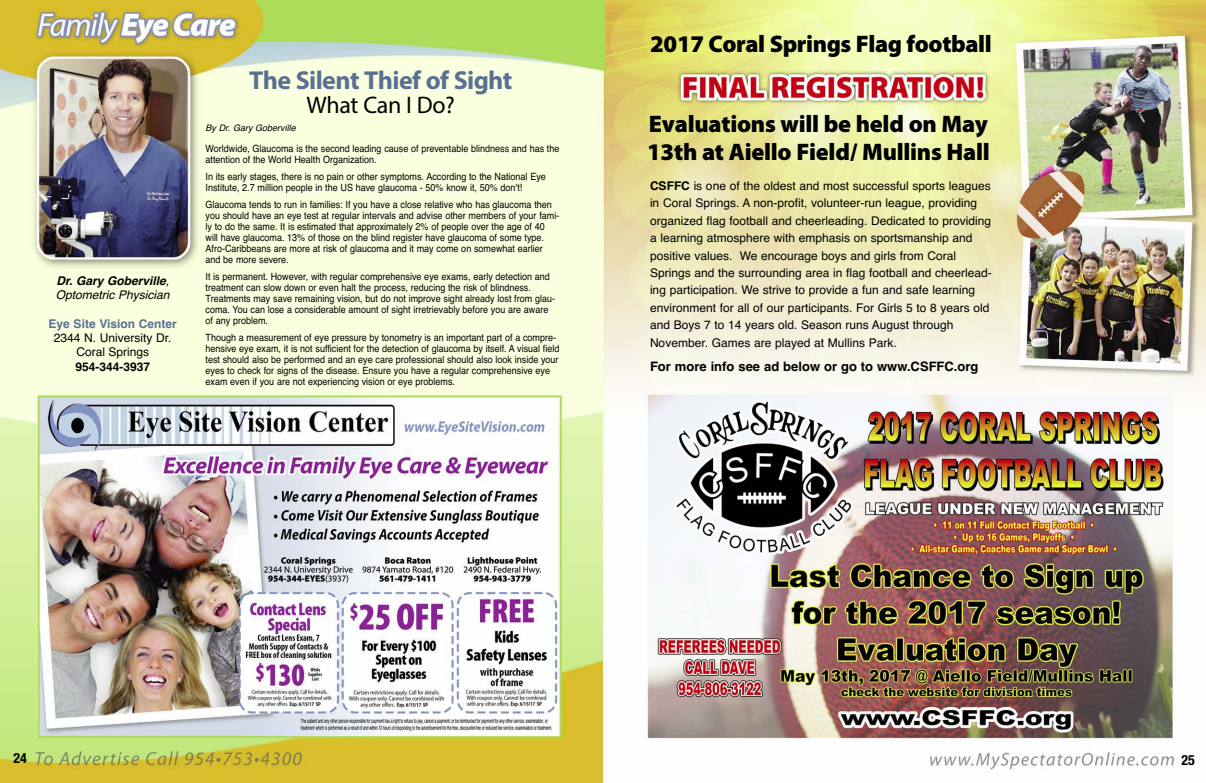
<style>
.page{position:relative;width:1206px;height:783px;background:#fff}
.page>*{position:absolute;margin:0;border:0;box-sizing:border-box;transform-origin:0 0}
.t1{font:700 26px "Myriad Pro";letter-spacing:-.02em;color:#597093}
.t2{font:900 24px/28.8px "Myriad Pro";letter-spacing:-.01em;color:#000}
.t3{font:24px "Myriad Pro";letter-spacing:-.015em;color:#000}
.t4{font:700 condensed 14px "Helvetica Neue";color:#000}
.t5{font:700 13px "Helvetica";color:#000}
.t6{font:12px/17.4px "Helvetica";color:#000}
.t7{font:italic 12px/14.4px "Helvetica";color:#000}
.t8{font:700 12px "Helvetica";color:#597093}
.t9{font:700 12px "Helvetica";color:#000}
.t10{font:10px/11px "Helvetica";color:#000;scale:.9 1}
.t11{font:italic 9px "Helvetica";color:#000}
.s1{font-weight:700}
</style>
<div class="page">
<img style="left:0;top:0;width:1206px;height:783px">
<p class="t7" style="left:56px;top:273px;width:115px"><span class="s1">Dr. Gary Goberville</span>,<br>Optometric Physician</p>
<p class="t8" style="left:49px;top:317px;width:130px">Eye Site Vision Center</p>
<p class="t6" style="left:54px;top:331px;width:119px;line-height:14.4px;text-align:center">2344 N. University Dr.<br>Coral Springs</p>
<p class="t9" style="left:75px;top:360px;width:76px">954-344-3937</p>
<h1 class="t1" style="left:249px;top:71px;width:265px">The Silent Thief of Sight</h1>
<h2 class="t3" style="left:306px;top:96px;width:150px">What Can I Do?</h2>
<p class="t10" style="left:206px;top:143px;width:395px">Worldwide, Glaucoma is the second leading cause of preventable blindness and has the attention of the World Health Organization.</p>
<p class="t10" style="left:206px;top:171px;width:380px">In its early stages, there is no pain or other symptoms. According to the National Eye<br>Institute, 2.7 million people in the US have glaucoma - 50% know it, 50% don't!</p>
<p class="t10" style="left:206px;top:199px;width:395px">Glaucoma tends to run in families: If you have a close relative who has glaucoma then you should have an eye test at regular intervals and advise other members of your fami&shy;ly to do the same. It is estimated that approximately 2% of people over the age of 40 will have glaucoma. 13% of those on the blind register have glaucoma of some type.<br>Afro-Caribbeans are more at risk of glaucoma and it may come on somewhat earlier and be more severe.</p>
<p class="t10" style="left:206px;top:271px;width:390px">It is permanent. However, with regular comprehensive eye exams, early detection and treatment can slow down or even halt the process, reducing the risk of blindness.<br>Treatments may save remaining vision, but do not improve sight already lost from glau&shy;coma. You can lose a considerable amount of sight irretrievably before you are aware of any problem.</p>
<p class="t10" style="left:206px;top:332px;width:395px">Though a measurement of eye pressure by tonometry is an important part of a compre&shy;hensive eye exam, it is not sufficient for the detection of glaucoma by itself. A visual field test should also be performed and an eye care professional should also look inside your eyes to check for signs of the disease. Ensure you have a regular comprehensive eye exam even if you are not experiencing vision or eye problems.</p>
<p class="t11" style="left:206px;top:123px;width:92px">By Dr. Gary Goberville</p>
<h2 class="t2" style="left:650px;top:31px;width:343px">2017 Coral Springs Flag football</h2>
<h2 class="t2" style="left:647px;top:111px;width:344px">Evaluations will be held on May<br>13th at Aiello Field/ Mullins Hall</h2>
<p class="t6" style="left:650px;top:177px;width:343px"><span class="s1">CSFFC</span> is one of the oldest and most successful sports leagues in Coral Springs. A non-profit, volunteer-run league, providing organized flag football and cheerleading. Dedicated to providing a learning atmosphere with emphasis on sportsmanship and positive values. We encourage boys and girls from Coral Springs and the surrounding area in flag football and cheerlead&shy;ing participation. We strive to provide a fun and safe learning environment for all of our participants. For Girls 5 to 8 years old and Boys 7 to 14 years old. Season runs August through November. Games are played at Mullins Park.</p>
<h3 class="t5" style="left:650px;top:359px;width:330px">For more info see ad below or go to www.CSFFC.org</h3>
<h3 class="t4" style="left:13px;top:747px;width:15px">24</h3>
<h3 class="t4" style="left:1181px;top:748px;width:15px">25</h3>
</div>
